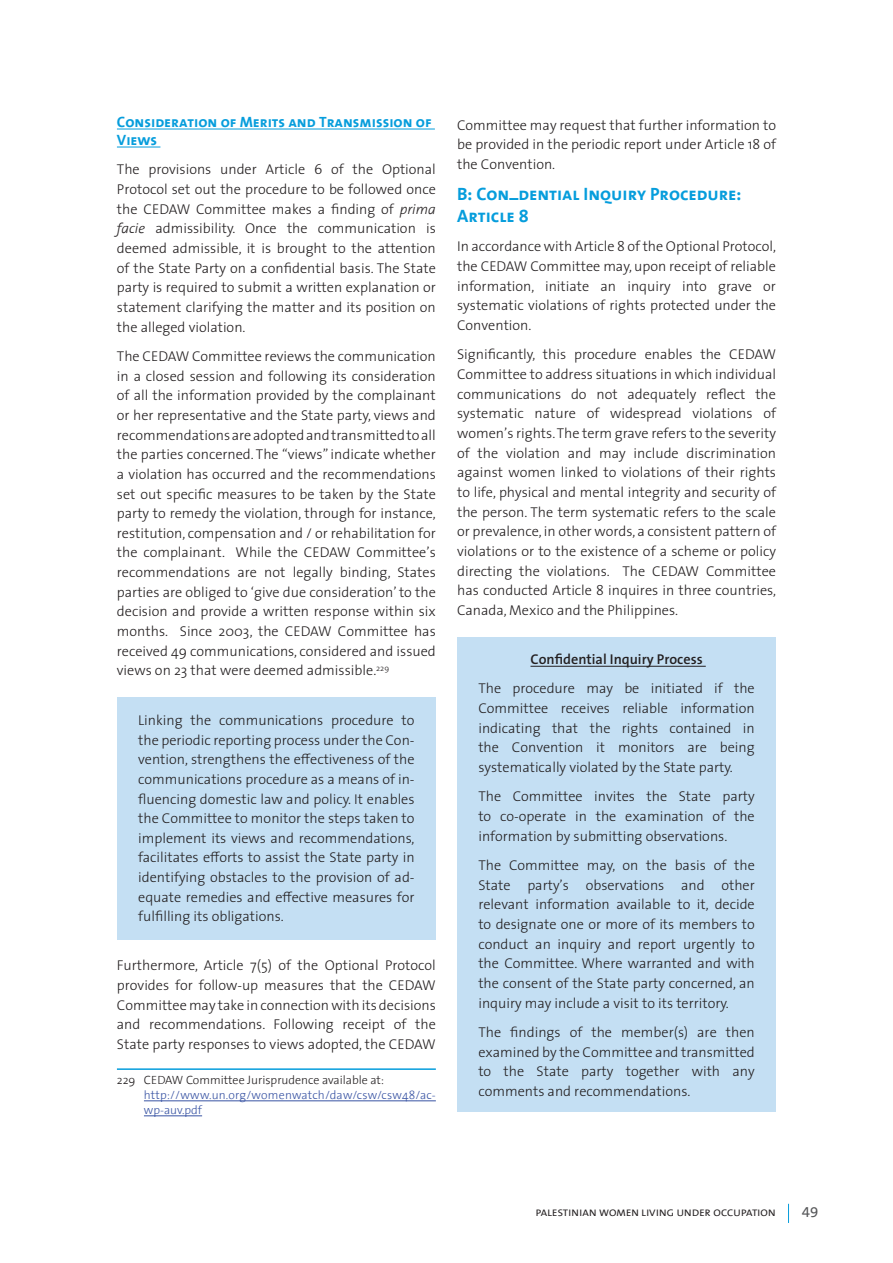
<style>
.page{position:relative;width:893px;height:1263px;background:#fff}
.page>*{position:absolute;margin:0;border:0;box-sizing:border-box;transform-origin:0 0}
.t1{font:18px/21.6px "The Sans Bold Caps";color:#069ddc}
.t2{font:15px/18px "The Sans Bold Caps";color:#069ddc}
.t3{font:15px "The Sans B5 Plain";color:#57585a}
.t4{font:300 14.25px/19.6px "The Sans";color:#231f20;text-align:justify}
.t5{font:600 14.25px "The Sans";color:#231f20}
.t6{font:300 12px/15px "The Sans";letter-spacing:.015em;color:#3853a3}
.t7{font:300 12px "The Sans";color:#231f20}
.t8{font:9.6px "The Sans B5 Plain";letter-spacing:.02em;color:#231f20;scale:1.09 1}
.s1{font-style:italic}
</style>
<div class="page">
<svg style="left:788px;top:1204px;width:1px;height:19px"></svg>
<div style="left:457px;top:638px;width:319px;height:474px;background:#c4dff3"></div>
<div style="left:117px;top:697px;width:319px;height:243px;background:#c4dff3"></div>
<hr style="left:117px;top:129px;width:318px;height:1px;background:#069ddc">
<hr style="left:117px;top:147px;width:43px;height:1px;background:#069ddc">
<hr style="left:117px;top:1068px;width:319px;height:2px;background:#069ddc">
<hr style="left:144px;top:1100px;width:292px;height:1px;background:#3853a3">
<hr style="left:144px;top:1115px;width:58px;height:1px;background:#3853a3">
<hr style="left:530px;top:666px;width:176px;height:1px;background:#231f20">
<p class="t2" style="left:117px;top:112px;width:316px">Consideration of Merits and Transmission of<br>Views</p>
<p class="t4" style="left:117px;top:159px;width:320px">The provisions under Article 6 of the Optional Protocol set out the procedure to be followed once the CEDAW Committee makes a finding of <span class="s1">prima facie</span> admissibility. Once the communication is deemed admissible, it is brought to the attention of the State Party on a confidential basis. The State party is required to submit a written explanation or statement clarifying the matter and its position on the alleged violation.</p>
<p class="t4" style="left:117px;top:346px;width:320px">The CEDAW Committee reviews the communication in a closed session and following its consideration of all the information provided by the complainant or her representative and the State party, views and recommendations are adopted and transmitted to all the parties concerned. The “views” indicate whether a violation has occurred and the recommendations set out specific measures to be taken by the State party to remedy the violation, through for instance, restitution, compensation and / or rehabilitation for the complainant. While the CEDAW Committee’s recommendations are not legally binding, States parties are obliged to ‘give due consideration’ to the decision and provide a written response within six months. Since 2003, the CEDAW Committee has received 49 communications, considered and issued views on 23 that were deemed admissible.<sup>229</sup></p>
<p class="t4" style="left:138px;top:710px;width:278px">Linking the communications procedure to the periodic reporting process under the Con&shy;vention, strengthens the effectiveness of the communications procedure as a means of in&shy;fluencing domestic law and policy. It enables the Committee to monitor the steps taken to implement its views and recommendations, facilitates efforts to assist the State party in identifying obstacles to the provision of ad&shy;equate remedies and effective measures for fulfilling its obligations.</p>
<p class="t4" style="left:117px;top:955px;width:320px">Furthermore, Article 7(5) of the Optional Protocol provides for follow-up measures that the CEDAW Committee may take in connection with its decisions and recommendations. Following receipt of the State party responses to views adopted, the CEDAW</p>
<p class="t7" style="left:117px;top:1070px;width:269px">229 CEDAW Committee Jurisprudence available at:</p>
<p class="t6" style="left:144px;top:1087px;width:293px">http://www.un.org/womenwatch/daw/csw/csw48/ac&shy;wp-auv.pdf</p>
<p class="t4" style="left:457px;top:115px;width:320px">Committee may request that further information to be provided in the periodic report under Article 18 of the Convention.</p>
<p class="t1" style="left:457px;top:183px;width:286px">B: Confidential Inquiry Procedure:<br>Article 8</p>
<p class="t4" style="left:457px;top:236px;width:320px">In accordance with Article 8 of the Optional Protocol, the CEDAW Committee may, upon receipt of reliable information, initiate an inquiry into grave or systematic violations of rights protected under the Convention.</p>
<p class="t4" style="left:457px;top:344px;width:320px">Significantly, this procedure enables the CEDAW Committee to address situations in which individual communications do not adequately reflect the systematic nature of widespread violations of women’s rights. The term grave refers to the severity of the violation and may include discrimination against women linked to violations of their rights to life, physical and mental integrity and security of the person. The term systematic refers to the scale or prevalence, in other words, a consistent pattern of violations or to the existence of a scheme or policy directing the violations. The CEDAW Committee has conducted Article 8 inquires in three countries, Canada, Mexico and the Philippines.</p>
<p class="t5" style="left:530px;top:647px;width:174px">Confidential Inquiry Process</p>
<p class="t4" style="left:478px;top:678px;width:278px">The procedure may be initiated if the Committee receives reliable information indicating that the rights contained in the Convention it monitors are being systematically violated by the State party.</p>
<p class="t4" style="left:478px;top:786px;width:278px">The Committee invites the State party to co-operate in the examination of the information by submitting observations.</p>
<p class="t4" style="left:478px;top:855px;width:278px">The Committee may, on the basis of the State party’s observations and other relevant information available to it, decide to designate one or more of its members to conduct an inquiry and report urgently to the Committee. Where warranted and with the consent of the State party concerned, an inquiry may include a visit to its territory.</p>
<p class="t4" style="left:478px;top:1022px;width:278px">The findings of the member(s) are then examined by the Committee and transmitted to the State party together with any comments and recommendations.</p>
<p class="t8" style="left:536px;top:1208px;width:221px">PALESTINIAN WOMEN LIVING UNDER OCCUPATION</p>
<p class="t3" style="left:802px;top:1204px;width:18px">49</p>
</div>
